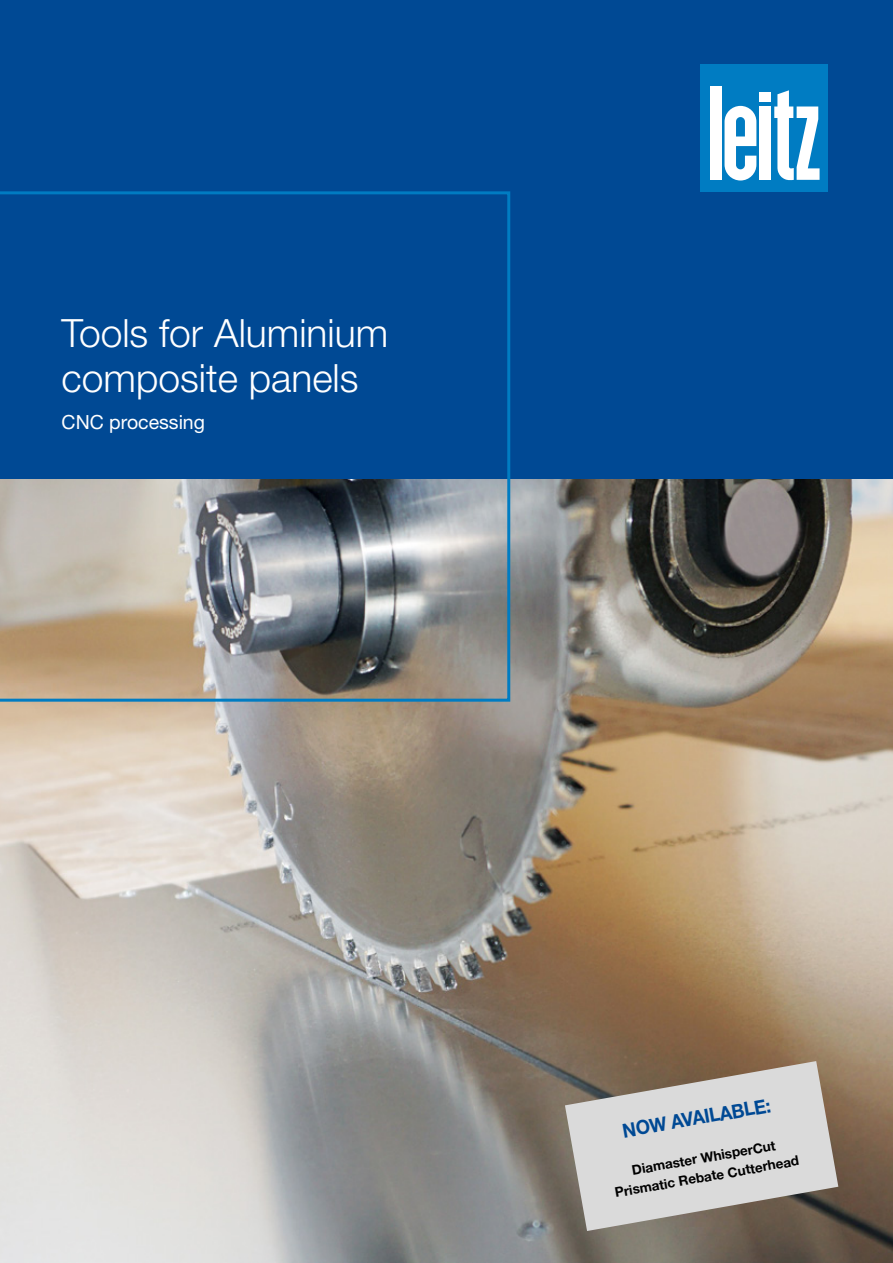
<style>
.page{position:relative;width:893px;height:1263px;background:#fff}
.page>*{position:absolute;margin:0;border:0;box-sizing:border-box;transform-origin:0 0}
.t1{font:300 39px/45px "Helvetica Neue LT Std";color:#fff}
.t2{font:19.5px "Helvetica Neue LT Std";color:#fff}
.t3{font:700 19.5px "Helvetica Neue LT Std";color:#004994;scale:.94 1}
.t4{font:700 13.5px/19.2px "Helvetica Neue LT Std";color:#000;text-align:center}
</style>
<div class="page">
<img style="left:0;top:478px;width:893px;height:785px">
<div style="left:0;top:0;width:893px;height:478px;background:#004994"></div>
<div style="left:700px;top:64px;width:128px;height:127px;background:#007cc2"></div>
<div style="left:760px;top:92px;width:11px;height:9px;background:#fff"></div>
<div style="left:760px;top:107px;width:11px;height:73px;background:#fff"></div>
<div style="left:710px;top:86px;width:11px;height:94px;background:#fff"></div>
<svg style="left:724px;top:106px;width:32px;height:74px"></svg>
<svg style="left:774px;top:90px;width:46px;height:90px"></svg>
<svg style="left:0;top:191px;width:510px;height:511px"></svg>
<svg style="left:565px;top:1061px;width:273px;height:170px;background:#bab5b0"></svg>
<h1 class="t1" style="left:62px;top:310px;width:328px">Tools for Aluminium composite panels</h1>
<h2 class="t2" style="left:62px;top:410px;width:145px">CNC processing</h2>
<h2 class="t3" style="left:621px;top:1119px;width:161px;rotate:-10deg">NOW AVAILABLE:</h2>
<p class="t4" style="left:610px;top:1164px;width:188px;rotate:-10deg">Diamaster WhisperCut<br>Prismatic Rebate Cutterhead</p>
</div>
